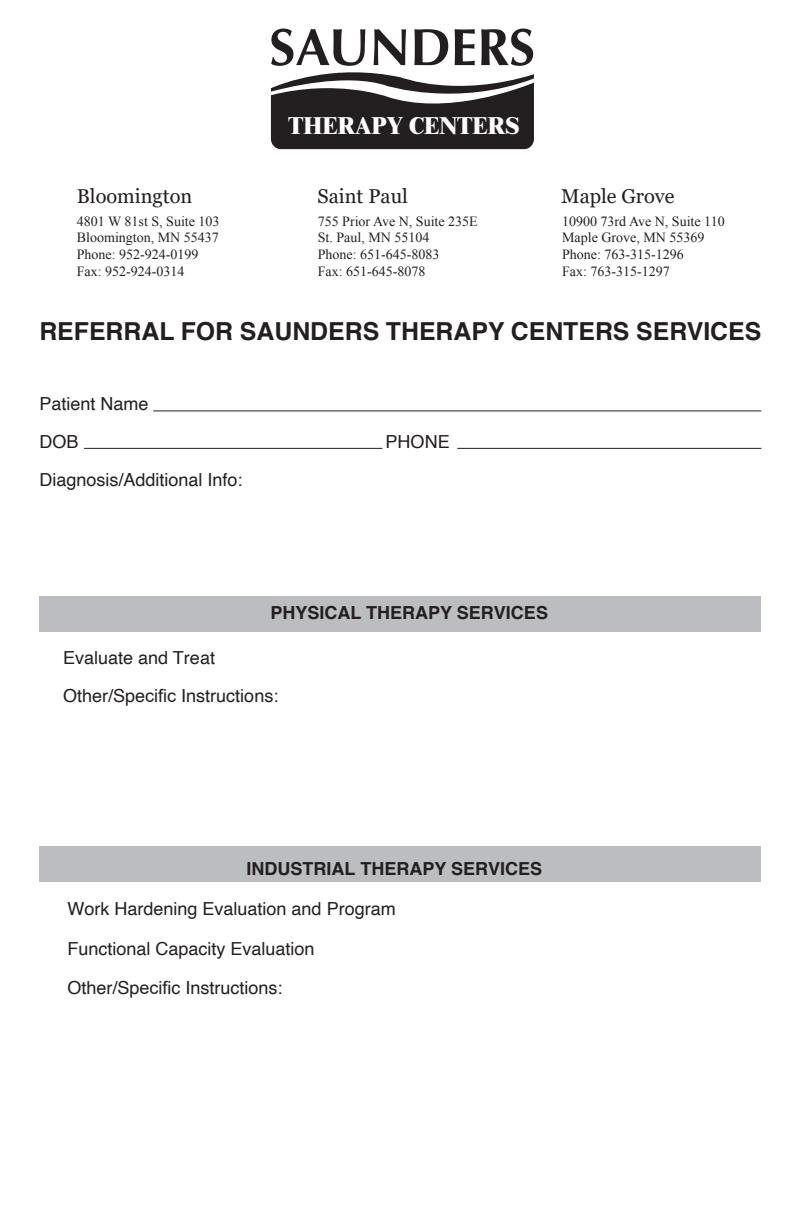
<style>
.page{position:relative;width:801px;height:1227px;background:#fff}
.page>*{position:absolute;margin:0;border:0;box-sizing:border-box;transform-origin:0 0}
.t1{font:700 52.2px "Optima";color:#231f20}
.t2{font:700 24.8px "Helvetica";color:#231f20}
.t3{font:800 24.6px "Times New Roman";letter-spacing:-.025em;color:#fff;scale:.96 1}
.t4{font:20px "Georgia";color:#231f20}
.t5{font:18px/38px "Helvetica";color:#231f20}
.t6{font:700 18px "Helvetica";color:#231f20}
.t7{font:14px/16.8px "Times New Roman";color:#231f20}
.s1{font-family:"Arial"}
</style>
<div class="page">
<div style="left:39px;top:596px;width:722px;height:36px;background:#bcbdc0"></div>
<div style="left:39px;top:846px;width:722px;height:36px;background:#bcbdc0"></div>
<hr style="left:153px;top:410px;width:608px;height:1px;background:#231f20">
<hr style="left:84px;top:448px;width:298px;height:1px;background:#231f20">
<hr style="left:457px;top:448px;width:304px;height:1px;background:#231f20">
<svg style="left:271px;top:72px;width:263px;height:77px"></svg>
<h1 class="t1" style="left:269px;top:17px;width:267px">SAUNDERS</h1>
<h3 class="t4" style="left:77px;top:184px;width:117px">Bloomington</h3>
<p class="t7" style="left:77px;top:212px;width:144px">4801 W 81st S, Suite 103<br>Bloomington, MN 55437<br>Phone: 952-924-0199<br>Fax: 952-924-0314</p>
<h3 class="t3" style="left:288px;top:111px;width:242px">THERAPY CENTERS</h3>
<h3 class="t4" style="left:317px;top:184px;width:92px">Saint Paul</h3>
<h3 class="t4" style="left:561px;top:184px;width:115px">Maple Grove</h3>
<p class="t7" style="left:318px;top:212px;width:161px">755 Prior Ave N, Suite 235E<br>St. Paul, MN 55104<br>Phone: 651-645-8083<br>Fax: 651-645-8078</p>
<p class="t7" style="left:562px;top:212px;width:164px">10900 73rd Ave N, Suite 110<br>Maple Grove, MN 55369<br>Phone: 763-315-1296<br>Fax: 763-315-1297</p>
<h2 class="t2" style="left:39px;top:316px;width:723px">REFERRAL FOR SAUNDERS THERAPY CENTERS SERVICES</h2>
<p class="t5" style="left:39px;top:385px;width:111px">Patient Name<br>DOB</p>
<p class="t5" style="left:39px;top:461px;width:205px">Diagnosis/Additional Info:</p>
<p class="t5" style="left:385px;top:423px;width:66px">PHONE</p>
<p class="t6" style="left:270px;top:602px;width:279px">PHYSICAL THERAPY SERVICES</p>
<p class="t5" style="left:63px;top:639px;width:217px">Evaluate and Treat<br>Other/Spe<span class="s1">cific</span> Instructions:</p>
<p class="t6" style="left:246px;top:857px;width:297px">INDUSTRIAL THERAPY SERVICES</p>
<p class="t5" style="left:67px;top:889px;width:330px">Work Hardening Evaluation and Program</p>
<p class="t5" style="left:67px;top:929px;width:249px;line-height:38.8px">Functional Capacity Evaluation<br>Other/Sp<span class="s1">ecif</span>ic Instructions:</p>
</div>
